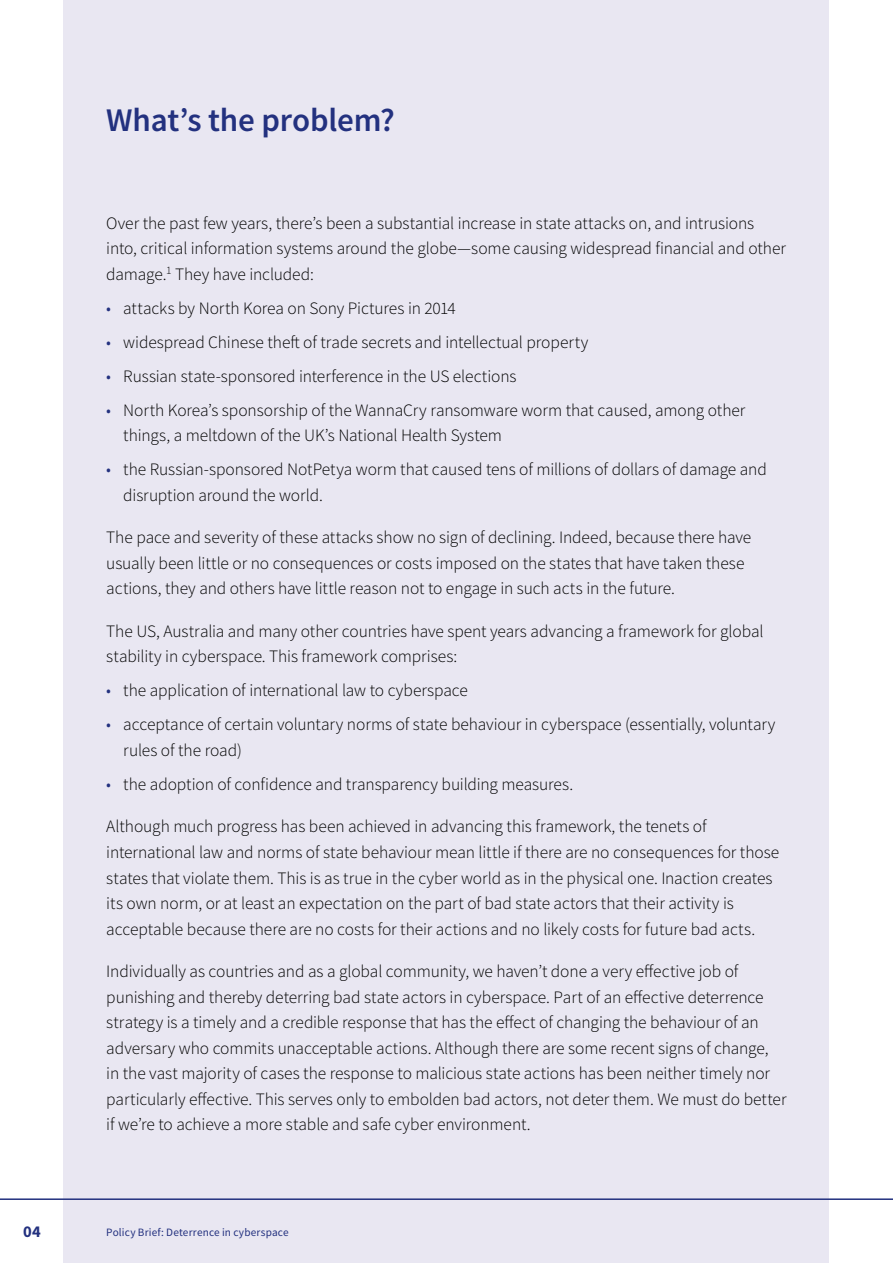
<style>
.page{position:relative;width:893px;height:1263px;background:#fff}
.page>*{position:absolute;margin:0;border:0;box-sizing:border-box;transform-origin:0 0}
.Heading_1{font:600 33px "Source Sans Pro";letter-spacing:-.005em;color:#23317f}
.Text{font:300 17.4px/25.5px "Source Sans Pro";letter-spacing:-.005em;color:#000}
.t1{font:700 16.5px "Source Sans Pro";color:#23317f}
.t2{font:11.25px "Source Sans Pro";letter-spacing:.015em;color:#23317f}
.s1{color:#23317f}
</style>
<div class="page">
<div style="left:64px;top:0;width:765px;height:1263px;background:#e9e7f2"></div>
<hr style="left:0;top:1198px;width:893px;height:2px;background:#23317f">
<h1 class="Heading_1" style="left:106px;top:98px;width:290px">What’s the problem?</h1>
<p class="Text" style="left:106px;top:210px;width:681px">Over the past few years, there’s been a substantial increase in state attacks on, and intrusions into, critical information systems around the globe—some causing widespread financial and other damage.<sup>1</sup> They have included:</p>
<p class="Text" style="left:106px;top:295px;width:351px"><span class="s1">•</span> attacks by North Korea on Sony Pictures in 2014</p>
<p class="Text" style="left:106px;top:329px;width:483px"><span class="s1">•</span> widespread Chinese theft of trade secrets and intellectual property</p>
<p class="Text" style="left:106px;top:363px;width:412px"><span class="s1">•</span> Russian state-sponsored interference in the US elections</p>
<p class="Text" style="left:123px;top:397px;width:624px;text-indent:-17px"><span class="s1">•</span> North Korea’s sponsorship of the WannaCry ransomware worm that caused, among other things, a meltdown of the UK’s National Health System</p>
<p class="Text" style="left:123px;top:457px;width:645px;text-indent:-17px"><span class="s1">•</span> the Russian-sponsored NotPetya worm that caused tens of millions of dollars of damage and disruption around the world.</p>
<p class="Text" style="left:106px;top:525px;width:646px">The pace and severity of these attacks show no sign of declining. Indeed, because there have usually been little or no consequences or costs imposed on the states that have taken these actions, they and others have little reason not to engage in such acts in the future.</p>
<p class="Text" style="left:106px;top:618px;width:659px">The US, Australia and many other countries have spent years advancing a framework for global stability in cyberspace. This framework comprises:</p>
<p class="Text" style="left:106px;top:678px;width:363px"><span class="s1">•</span> the application of international law to cyberspace</p>
<p class="Text" style="left:123px;top:712px;width:654px;text-indent:-17px"><span class="s1">•</span> acceptance of certain voluntary norms of state behaviour in cyberspace (essentially, voluntary rules of the road)</p>
<p class="Text" style="left:106px;top:771px;width:468px"><span class="s1">•</span> the adoption of confidence and transparency building measures.</p>
<p class="Text" style="left:106px;top:814px;width:674px">Although much progress has been achieved in advancing this framework, the tenets of international law and norms of state behaviour mean little if there are no consequences for those states that violate them. This is as true in the cyber world as in the physical one. Inaction creates its own norm, or at least an expectation on the part of bad state actors that their activity is acceptable because there are no costs for their actions and no likely costs for future bad acts.</p>
<p class="Text" style="left:106px;top:958px;width:682px">Individually as countries and as a global community, we haven’t done a very effective job of punishing and thereby deterring bad state actors in cyberspace. Part of an effective deterrence strategy is a timely and a credible response that has the effect of changing the behaviour of an adversary who commits unacceptable actions. Although there are some recent signs of change,<br>in the vast majority of cases the response to malicious state actions has been neither timely nor particularly effective. This serves only to embolden bad actors, not deter them. We must do better if we’re to achieve a more stable and safe cyber environment.</p>
<p class="t1" style="left:23px;top:1220px;width:19px">04</p>
<p class="t2" style="left:106px;top:1225px;width:184px">Policy Brief: Deterrence in cyberspace</p>
</div>
